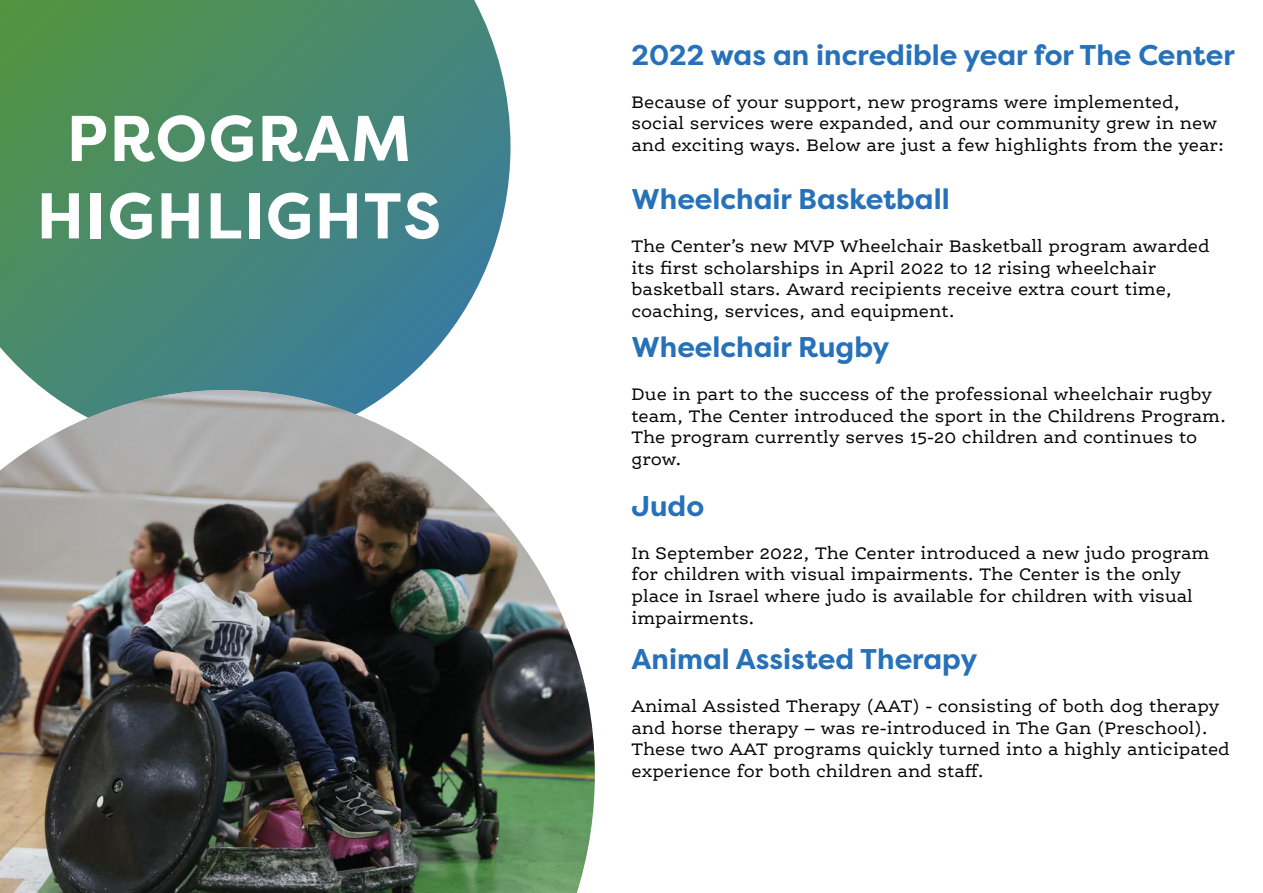
<style>
.page{position:relative;width:1263px;height:893px;background:#fff}
.page>*{position:absolute;margin:0;border:0;box-sizing:border-box;transform-origin:0 0}
.t1{font:700 64.5px/77.4px "Filson Pro";letter-spacing:.02em;color:#fff;text-align:center}
.t2{font:700 28.5px "Filson Pro";color:#2671b9}
.t3{font:18px/21.6px "Ernestine Pro";color:#030404}
</style>
<div class="page">
<svg style="left:0;top:0;width:510px;height:390px;background:#518e7a"></svg>
<img style="left:0;top:390px;width:595px;height:503px">
<h1 class="t1" style="left:36px;top:101px;width:406px">PROGRAM<br>HIGHLIGHTS</h1>
<h2 class="t2" style="left:631px;top:37px;width:605px">2022 was an incredible year for The Center</h2>
<p class="t3" style="left:631px;top:91px;width:594px">Because of your support, new programs were implemented, social services were expanded, and our community grew in new and exciting ways. Below are just a few highlights from the year:</p>
<h2 class="t2" style="left:631px;top:181px;width:320px">Wheelchair Basketball</h2>
<p class="t3" style="left:631px;top:235px;width:580px">The Center’s new MVP Wheelchair Basketball program awarded its first scholarships in April 2022 to 12 rising wheelchair basketball stars. Award recipients receive extra court time, coaching, services, and equipment.</p>
<h2 class="t2" style="left:631px;top:329px;width:259px">Wheelchair Rugby</h2>
<p class="t3" style="left:631px;top:383px;width:596px">Due in part to the success of the professional wheelchair rugby team, The Center introduced the sport in the Childrens Program.<br>The program currently serves 15-20 children and continues to grow.</p>
<h2 class="t2" style="left:631px;top:488px;width:74px">Judo</h2>
<p class="t3" style="left:631px;top:542px;width:579px">In September 2022, The Center introduced a new judo program for children with visual impairments. The Center is the only place in Israel where judo is available for children with visual impairments.</p>
<h2 class="t2" style="left:631px;top:641px;width:347px">Animal Assisted Therapy</h2>
<p class="t3" style="left:631px;top:695px;width:600px">Animal Assisted Therapy (AAT) - consisting of both dog therapy and horse therapy – was re-introduced in The Gan (Preschool).<br>These two AAT programs quickly turned into a highly anticipated experience for both children and staff.</p>
</div>
